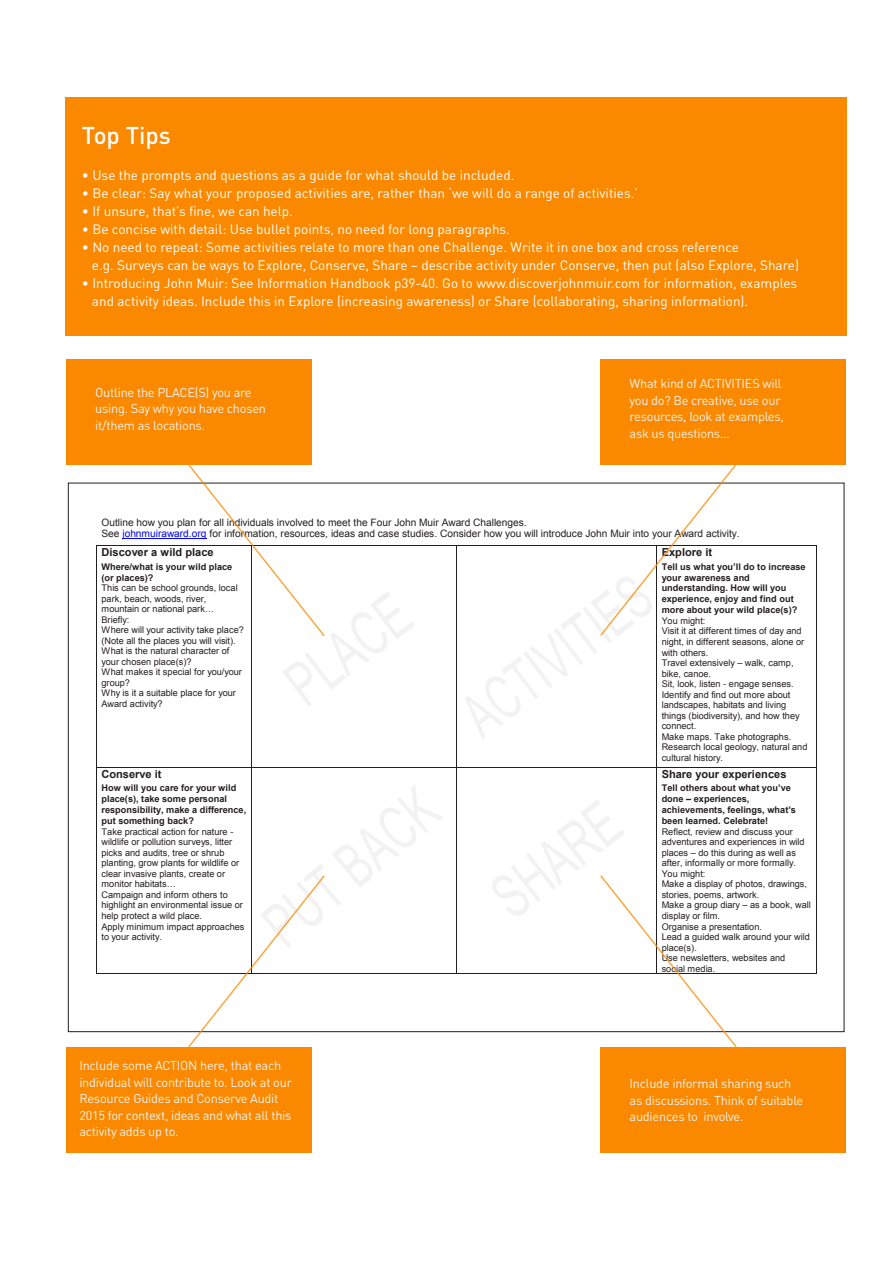
<style>
.page{position:relative;width:893px;height:1263px;background:#fff}
.page>*{position:absolute;margin:0;border:0;box-sizing:border-box;transform-origin:0 0}
.t1{font:500 24px "DINOT";color:#fff}
.t2{font:13.5px "DINOT";color:#fff}
.t3{font:12.75px/16.5px "DINOT";letter-spacing:-.02em;color:#f1f2f1}
.t4{font:700 11.1px "Arial";color:#231f20}
.t5{font:10.2px/11.7px "Arial";color:#231f20}
.t6{font:9.15px/10.6px "Arial";color:#231f20}
.s1{color:#00f}
.s2{font-weight:700}
.s3{font-style:inherit}
</style>
<div class="page">
<div style="left:66px;top:359px;width:246px;height:106px;background:#fa8900"></div>
<div style="left:66px;top:1047px;width:246px;height:106px;background:#fa8900"></div>
<div style="left:600px;top:359px;width:246px;height:106px;background:#fa8900"></div>
<div style="left:600px;top:1047px;width:246px;height:106px;background:#fa8900"></div>
<hr style="left:122px;top:539px;width:85px;height:1px;background:#00f">
<hr style="left:97px;top:545px;width:155px;height:1px;background:#231f20">
<hr style="left:252px;top:545px;width:204px;height:1px;background:#231f20">
<hr style="left:456px;top:545px;width:200px;height:1px;background:#231f20">
<hr style="left:657px;top:545px;width:159px;height:1px;background:#231f20">
<hr style="left:96px;top:545px;width:1px;height:222px;background:#231f20">
<hr style="left:252px;top:545px;width:1px;height:222px;background:#231f20">
<hr style="left:456px;top:545px;width:1px;height:222px;background:#231f20">
<hr style="left:656px;top:545px;width:1px;height:222px;background:#231f20">
<hr style="left:816px;top:545px;width:1px;height:222px;background:#231f20">
<hr style="left:97px;top:767px;width:155px;height:1px;background:#231f20">
<hr style="left:252px;top:767px;width:204px;height:1px;background:#231f20">
<hr style="left:456px;top:767px;width:200px;height:1px;background:#231f20">
<hr style="left:657px;top:767px;width:159px;height:1px;background:#231f20">
<hr style="left:96px;top:767px;width:1px;height:206px;background:#231f20">
<hr style="left:97px;top:973px;width:155px;height:1px;background:#231f20">
<hr style="left:252px;top:767px;width:1px;height:206px;background:#231f20">
<hr style="left:252px;top:973px;width:204px;height:1px;background:#231f20">
<hr style="left:456px;top:767px;width:1px;height:206px;background:#231f20">
<hr style="left:456px;top:973px;width:200px;height:1px;background:#231f20">
<hr style="left:656px;top:767px;width:1px;height:206px;background:#231f20">
<hr style="left:657px;top:973px;width:159px;height:1px;background:#231f20">
<hr style="left:816px;top:767px;width:1px;height:206px;background:#231f20">
<svg style="left:187px;top:465px;width:228px;height:242px"></svg>
<svg style="left:187px;top:784px;width:257px;height:263px"></svg>
<svg style="left:465px;top:465px;width:273px;height:274px"></svg>
<svg style="left:492px;top:800px;width:246px;height:247px"></svg>
<div style="left:65px;top:97px;width:781px;height:239px;background:#fa8900"></div>
<p class="t1" style="left:82px;top:119px;width:90px">Top Tips</p>
<p class="t2" style="left:82px;top:166px;width:434px">• Use the prompts and questions as a guide for what should be included.</p>
<p class="t2" style="left:82px;top:184px;width:558px">• Be clear: Say what your proposed activities are, rather than ‘we will do a range of activities.’</p>
<p class="t2" style="left:82px;top:202px;width:212px">• If unsure, that’s fine, we can help.</p>
<p class="t2" style="left:82px;top:220px;width:430px">• Be concise with detail: Use bullet points, no need for long paragraphs.</p>
<p class="t2" style="left:82px;top:238px;width:658px">• No need to repeat: Some activities relate to more than one Challenge. Write it in one box and cross reference</p>
<p class="t2" style="left:92px;top:256px;width:709px">e.g. Surveys can be ways to Explore, Conserve, Share – describe activity under Conserve, then put (also Explore, Share)</p>
<p class="t2" style="left:82px;top:274px;width:717px">• Introducing John Muir: See Information Handbook p39-40. Go to www.discoverjohnmuir.com for information, examples</p>
<p class="t2" style="left:92px;top:292px;width:658px">and activity ideas. Include this in Explore (increasing awareness) or Share (collaborating, sharing information).</p>
<p class="t3" style="left:95px;top:384px;width:172px">Outline the PLACE(S) you are using. Say why you have chosen it/them as locations.</p>
<p class="t3" style="left:630px;top:375px;width:156px">What kind of ACTIVITIES will you do? Be creative, use our resources, look at examples,</p>
<p class="t3" style="left:630px;top:425px;width:102px">ask us questions…</p>
<p class="t5" style="left:101px;top:516px;width:640px">Outline how you plan for all individuals involved to meet the Four John Muir Award Challenges.<br>See <span class="s1">johnmuiraward.org</span> for information, resources, ideas and case studies. Consider how you will introduce John Muir into your Award activity.</p>
<p class="t4" style="left:101px;top:545px;width:114px">Discover a wild place</p>
<p class="t6" style="left:101px;top:561px;width:144px"><span class="s2">Where/what is your wild place (or places)?<br></span>This can be school grounds, local park, beach, woods, river, <span class="s3">mountain or national park…<br></span>Briefly:<br>Where will your activity take place? (Note all the places you will visit).<br>What is the natural character of your chosen place(s)?<br>What makes it special for you/your group?<br>Why is it a suitable place for your<br>Award activity?</p>
<p class="t4" style="left:662px;top:545px;width:52px">Explore it</p>
<p class="t6" style="left:662px;top:561px;width:147px"><span class="s2">Tell us what you’ll do to increase </span><span class="s2">your awareness and understanding. How will you experience, enjoy and find out more about your wild place(s)?<br></span>You might:<br>Visit it at different times of day and night, in different seasons, alone or with others.<br>Travel extensively <span class="s3">–</span> walk, camp, bike, canoe.<br>Sit, look, listen - engage senses.<br>Identify and find out more about landscapes, habitats and living things (biodiversity), and how they connect.<br>Make maps. Take photographs.<br>Research local geology, natural and cultural history.</p>
<p class="t4" style="left:101px;top:767px;width:62px">Conserve it</p>
<p class="t6" style="left:101px;top:783px;width:146px"><span class="s2">How will you care for your wild place(s), take some personal responsibility, make a difference, put something back?<br></span>Take practical action for nature - wildlife or pollution surveys, litter picks and audits, tree or shrub planting, grow plants for wildlife or clear invasive plants, create or <span class="s3">monitor habitats…<br></span>Campaign and inform others to highlight an environmental issue or help protect a wild place.<br>Apply minimum impact approaches to your activity.</p>
<p class="t3" style="left:79px;top:1057px;width:214px">Include some ACTION here, that each individual will contribute to. Look at our Resource Guides and Conserve Audit 2015 for context, ideas and what all this activity adds up to.</p>
<p class="t4" style="left:662px;top:767px;width:126px">Share your experiences</p>
<p class="t6" style="left:662px;top:783px;width:151px"><span class="s2">Tell others about what you’ve </span><span class="s2">done</span> <span class="s2">–</span> <span class="s2">experiences, </span><span class="s2">achievements, feelings, what’s </span><span class="s2">been learned. Celebrate!<br></span>Reflect, review and discuss your adventures and experiences in wild places <span class="s3">–</span> do this during as well as after, informally or more formally.<br>You might:<br>Make a display of photos, drawings, stories, poems, artwork.<br>Make a group diary <span class="s3">–</span> as a book, wall display or film.<br>Organise a presentation.<br>Lead a guided walk around your wild place(s).<br>Use newsletters, websites and social media.</p>
<p class="t3" style="left:630px;top:1075px;width:175px">Include informal sharing such as discussions. Think of suitable audiences to involve.</p>
</div>
